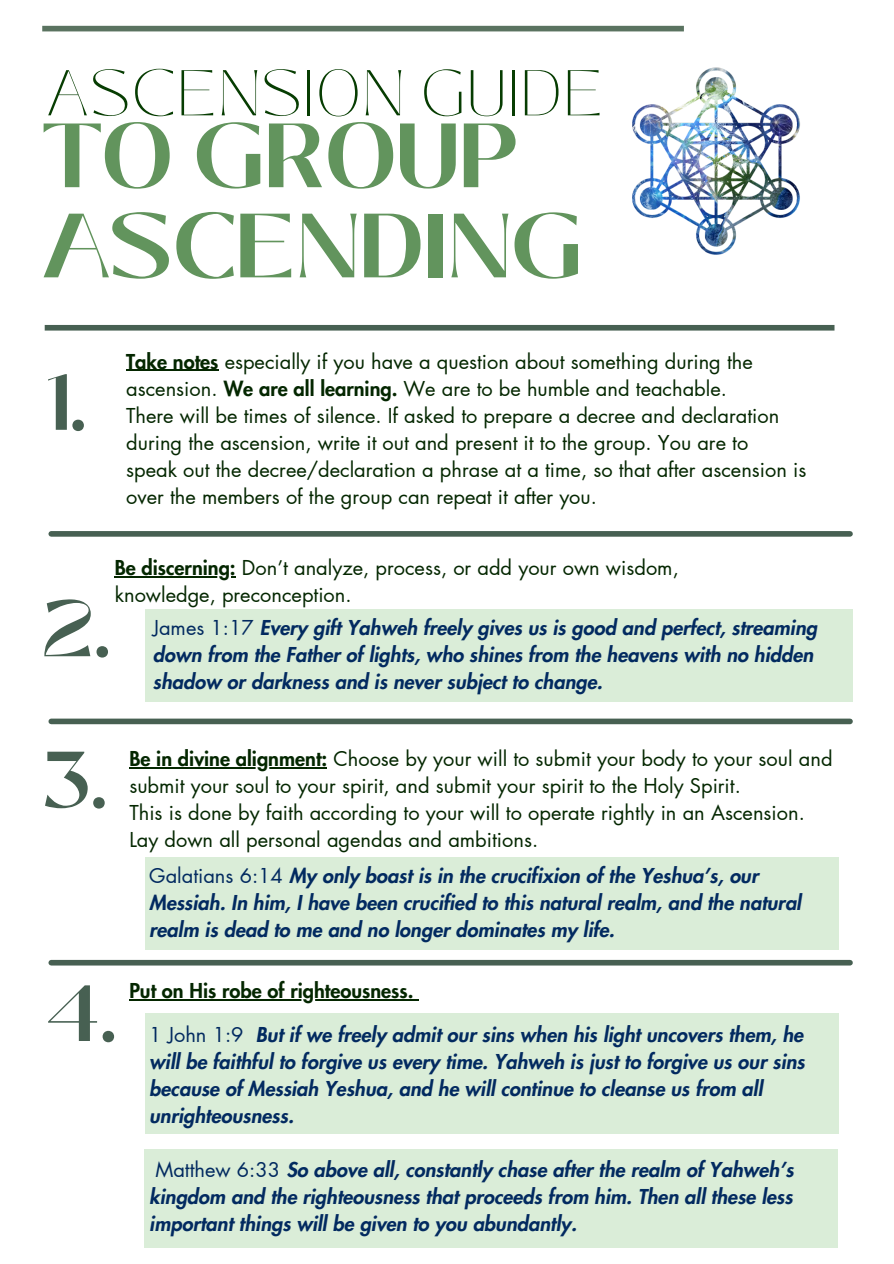
<style>
.page{position:relative;width:894px;height:1264px;background:#fff}
.page>*{position:absolute;margin:0;border:0;box-sizing:border-box;transform-origin:0 0}
.t1{font:700 90.75px/90.2px "Black Mango";color:#62945d}
.t2{font:600 79.2px "Black Mango";color:#476052}
.t3{font:100 64.35px "Black Mango";color:#073d02}
.t4{font:italic 800 19.95px/27px "Futura LT Pro";color:#022a60}
.t5{font:19.95px/27px "Futura LT Pro";color:#042700}
.t6{font:800 19.95px "Futura LT Pro";color:#042700}
.s1{font-weight:800}
.s2{font-weight:400;font-style:normal}
</style>
<div class="page">
<div style="left:45px;top:325px;width:789px;height:5px;background:#476052"></div>
<div style="left:51px;top:531px;width:798px;height:5px;background:#476052"></div>
<div style="left:42px;top:26px;width:641px;height:5px;background:#5a7360"></div>
<img style="left:481px;top:25px;width:322px;height:306px">
<hr style="left:126px;top:370px;width:92px;height:1px;background:#042700">
<div style="left:51px;top:718px;width:798px;height:6px;background:#476052"></div>
<hr style="left:115px;top:576px;width:121px;height:1px;background:#042700">
<div style="left:51px;top:959px;width:798px;height:6px;background:#476052"></div>
<div style="left:145px;top:609px;width:707px;height:93px;background:#daedd8"></div>
<hr style="left:129px;top:767px;width:198px;height:1px;background:#042700">
<div style="left:145px;top:857px;width:693px;height:93px;background:#daedd8"></div>
<hr style="left:129px;top:999px;width:284px;height:1px;background:#042700">
<div style="left:145px;top:1013px;width:693px;height:120px;background:#daedd8"></div>
<div style="left:144px;top:1149px;width:693px;height:98px;background:#daedd8"></div>
<p class="t3" style="left:45px;top:44px;width:560px">ASCENSION GUIDE</p>
<h2 class="t1" style="left:42px;top:111px;width:541px">TO GROUP<br>ASCENDING</h2>
<p class="t2" style="left:45px;top:342px;width:43px">1.</p>
<h3 class="t5" style="left:126px;top:349px;width:628px"><span class="s1">Take notes</span> especially if you have a question about something during the</h3>
<h1 class="t5" style="left:126px;top:376px;width:602px">ascension. <span class="s1">We are all learning.</span> We are to be humble and teachable.</h1>
<p class="t5" style="left:126px;top:403px;width:654px">There will be times of silence. If asked to prepare a decree and declaration</p>
<p class="t5" style="left:126px;top:430px;width:623px">during the ascension, write it out and present it to the group. You are to</p>
<p class="t5" style="left:126px;top:457px;width:681px">speak out the decree/declaration a phrase at a time, so that after ascension is over the members of the group can repeat it after you.</p>
<p class="t5" style="left:115px;top:555px;width:565px"><span class="s1">Be discerning:</span> Don’t analyze, process, or add your own wisdom,</p>
<p class="t5" style="left:115px;top:582px;width:238px">knowledge, preconception.</p>
<h2 class="t2" style="left:42px;top:569px;width:70px">2.</h2>
<h2 class="t4" style="left:153px;top:614px;width:665px"><span class="s2">James 1:17</span> Every gift Yahweh freely gives us is good and perfect, streaming down from the Father of lights, who shines from the heavens with no hidden shadow or darkness and is never subject to change.</h2>
<p class="t2" style="left:42px;top:720px;width:67px">3.</p>
<p class="t5" style="left:129px;top:746px;width:704px"><span class="s1">Be in divine alignment:</span> Choose by your will to submit your body to your soul and submit your soul to your spirit, and submit your spirit to the Holy Spirit.</p>
<p class="t5" style="left:129px;top:800px;width:676px">This is done by faith according to your will to operate rightly in an Ascension.<br>Lay down all personal agendas and ambitions.</p>
<p class="t4" style="left:149px;top:862px;width:653px"><span class="s2">Galatians 6:14</span> My only boast is in the crucifixion of the Yeshua’s, our<br>Messiah. In him, I have been crucified to this natural realm, and the natural realm is dead to me and no longer dominates my life.</p>
<h2 class="t2" style="left:45px;top:953px;width:73px">4.</h2>
<h4 class="t6" style="left:129px;top:981px;width:285px">Put on His robe of righteousness.</h4>
<p class="t4" style="left:149px;top:1021px;width:657px;text-align:justify"><span class="s2">1 John 1:9</span> But if we freely admit our sins when his light uncovers them, he will be faithful to forgive us every time. Yahweh is just to forgive us our sins because of Messiah Yeshua, and he will continue to cleanse us from all</p>
<p class="t4" style="left:149px;top:1102px;width:146px">unrighteousness.</p>
<p class="t4" style="left:149px;top:1156px;width:645px;text-align:justify;text-indent:6px"><span class="s2">Matthew 6:33</span> So above all, constantly chase after the realm of Yahweh’s kingdom and the righteousness that proceeds from him. Then all these less important things will be given to you abundantly.</p>
</div>
